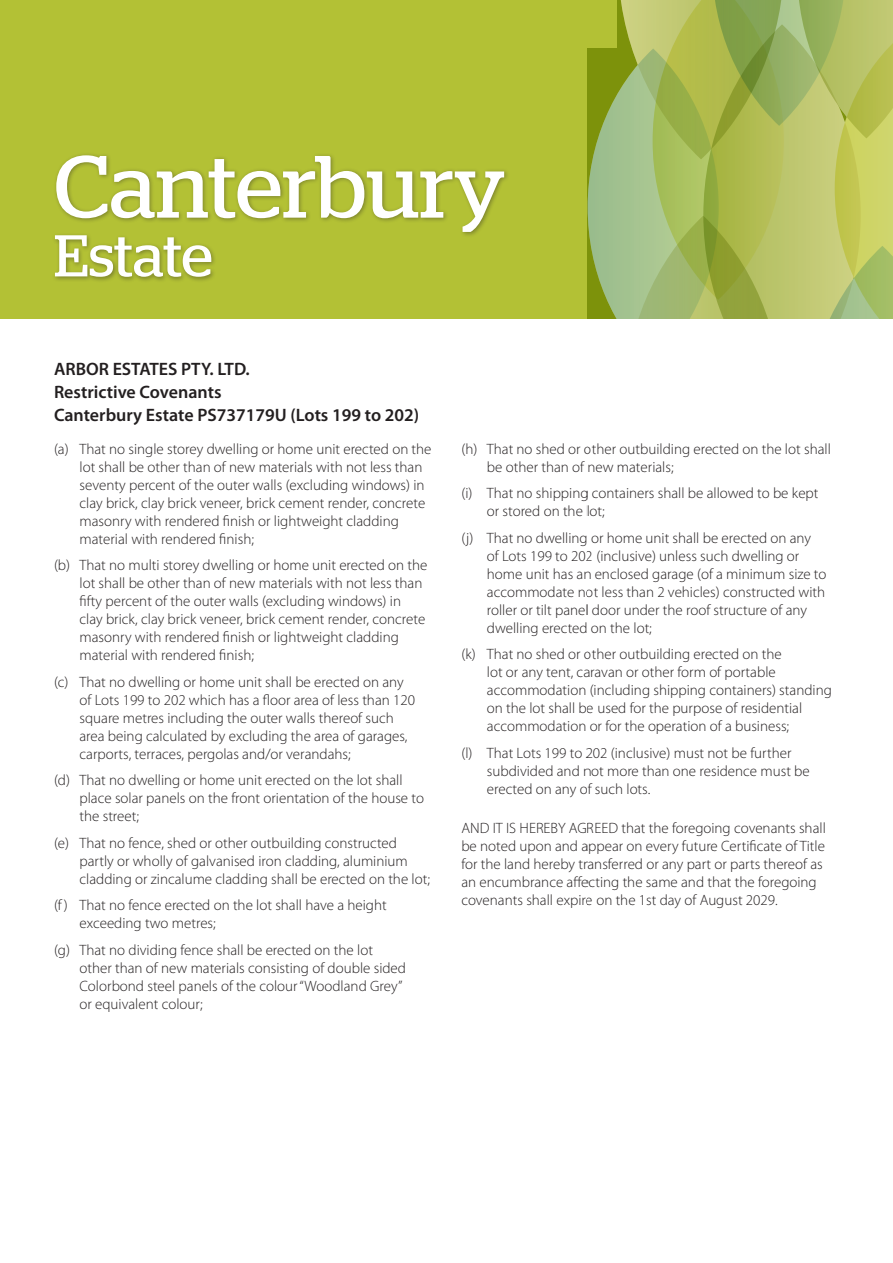
<style>
.page{position:relative;width:893px;height:1263px;background:#fff}
.page>*{position:absolute;margin:0;border:0;box-sizing:border-box;transform-origin:0 0}
.t1{font:88.05px "Stag";color:#fff}
.t2{font:58.8px "Stag";letter-spacing:-.01em;color:#fff}
.t3{font:600 18px/23px "Myriad Pro";color:#231f20}
.t4{font:300 15px/18px "Myriad Pro";color:#231f20}
</style>
<div class="page">
<div style="left:0;top:0;width:893px;height:319px;background:#b3c135"></div>
<div style="left:52px;top:153px;width:458px;height:130px;background:#231f20;opacity:.4"></div>
<svg style="left:588px;top:0;width:305px;height:319px;background:#aabb60"></svg>
<h1 class="t1" style="left:54px;top:136px;width:453px">Canterbury</h1>
<h2 class="t2" style="left:54px;top:222px;width:160px">Estate</h2>
<p class="t3" style="left:54px;top:357px;width:367px">ARBOR ESTATES PTY. LTD.<br>Restrictive Covenants<br>Canterbury Estate PS737179U (Lots 199 to 202)</p>
<p class="t4" style="left:80px;top:439px;width:354px;text-indent:-26px">(a) That no single storey dwelling or home unit erected on the lot shall be other than of new materials with not less than seventy percent of the outer walls (excluding windows) in clay brick, clay brick veneer, brick cement render, concrete masonry with rendered finish or lightweight cladding material with rendered finish;</p>
<p class="t4" style="left:80px;top:556px;width:350px;text-indent:-26px">(b) That no multi storey dwelling or home unit erected on the lot shall be other than of new materials with not less than fifty percent of the outer walls (excluding windows) in clay brick, clay brick veneer, brick cement render, concrete masonry with rendered finish or lightweight cladding material with rendered finish;</p>
<p class="t4" style="left:80px;top:672px;width:337px;text-indent:-26px">(c) That no dwelling or home unit shall be erected on any of Lots 199 to 202 which has a floor area of less than 120 square metres including the outer walls thereof such area being calculated by excluding the area of garages, carports, terraces, pergolas and/or verandahs;</p>
<p class="t4" style="left:80px;top:771px;width:346px;text-indent:-26px">(d) That no dwelling or home unit erected on the lot shall place solar panels on the front orientation of the house to the street;</p>
<p class="t4" style="left:80px;top:833px;width:352px;text-indent:-26px">(e) That no fence, shed or other outbuilding constructed partly or wholly of galvanised iron cladding, aluminium cladding or zincalume cladding shall be erected on the lot;</p>
<p class="t4" style="left:80px;top:896px;width:309px;text-indent:-26px">(f ) That no fence erected on the lot shall have a height exceeding two metres;</p>
<p class="t4" style="left:80px;top:940px;width:328px;text-indent:-26px">(g) That no dividing fence shall be erected on the lot other than of new materials consisting of double sided Colorbond steel panels of the colour “Woodland Grey” or equivalent colour;</p>
<p class="t4" style="left:487px;top:439px;width:345px;text-indent:-26px">(h) That no shed or other outbuilding erected on the lot shall be other than of new materials;</p>
<p class="t4" style="left:487px;top:484px;width:333px;text-indent:-26px">(i) That no shipping containers shall be allowed to be kept or stored on the lot;</p>
<p class="t4" style="left:487px;top:528px;width:341px;text-indent:-26px">(j) That no dwelling or home unit shall be erected on any of Lots 199 to 202 (inclusive) unless such dwelling or home unit has an enclosed garage (of a minimum size to accommodate not less than 2 vehicles) constructed with roller or tilt panel door under the roof structure of any dwelling erected on the lot;</p>
<p class="t4" style="left:487px;top:645px;width:346px;text-indent:-26px">(k) That no shed or other outbuilding erected on the<br>lot or any tent, caravan or other form of portable accommodation (including shipping containers) standing on the lot shall be used for the purpose of residential accommodation or for the operation of a business;</p>
<p class="t4" style="left:487px;top:743px;width:324px;text-indent:-26px">(l) That Lots 199 to 202 (inclusive) must not be further subdivided and not more than one residence must be erected on any of such lots.</p>
<p class="t4" style="left:461px;top:819px;width:366px">AND IT IS HEREBY AGREED that the foregoing covenants shall be noted upon and appear on every future Certificate of Title for the land hereby transferred or any part or parts thereof as an encumbrance affecting the same and that the foregoing covenants shall expire on the 1st day of August 2029.</p>
</div>
